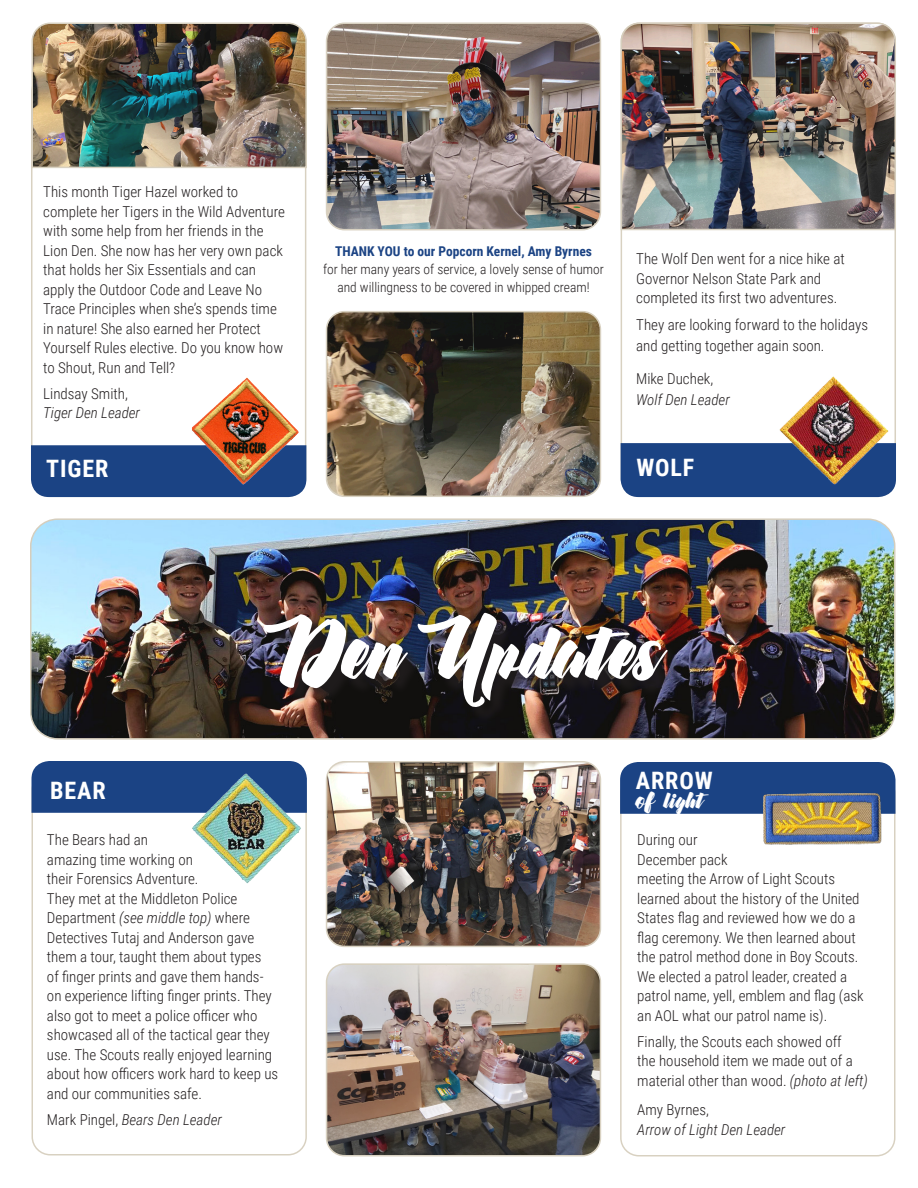
<style>
.page{position:relative;width:918px;height:1188px;background:#fff}
.page>*{position:absolute;margin:0;border:0;box-sizing:border-box;transform-origin:0 0}
.t1{font:60px "Gineva";color:#fff}
.t2{font:700 24px "Roboto Condensed";letter-spacing:.035em;color:#fff}
.t3{font:18px "Gineva";color:#fff}
.t4{font:300 15px/19.5px "Roboto Condensed";color:#231f20}
.t5{font:italic 300 15px/19.5px "Roboto Condensed";color:#231f20}
.t6{font:300 13.5px/18px "Roboto Condensed";color:#231f20;text-align:center}
.s1{font-style:normal}
.s2{font-weight:700;color:#1b4384}
.s3{font-style:italic}
</style>
<div class="page">
<div style="left:620px;top:775px;width:276px;height:381px;border:2px solid #d6cebd;border-radius:18px"></div>
<div style="left:620px;top:762px;width:276px;height:52px;background:#1b4384"></div>
<img style="left:759px;top:791px;width:127px;height:54px">
<div style="left:32px;top:771px;width:275px;height:385px;border:2px solid #d6cebd;border-radius:18px"></div>
<div style="left:32px;top:761px;width:275px;height:52px;background:#1b4384"></div>
<img style="left:192px;top:774px;width:109px;height:109px">
<img style="left:327px;top:25px;width:273px;height:205px">
<div style="left:326px;top:22px;width:275px;height:208px;border:2px solid #d6cebd;border-radius:18px"></div>
<img style="left:329px;top:966px;width:269px;height:188px">
<div style="left:326px;top:963px;width:275px;height:194px;border:2px solid #d6cebd;border-radius:18px"></div>
<img style="left:327px;top:312px;width:273px;height:184px">
<div style="left:326px;top:311px;width:275px;height:186px;border:2px solid #d6cebd;border-radius:18px"></div>
<img style="left:327px;top:764px;width:273px;height:182px">
<div style="left:326px;top:761px;width:275px;height:186px;border:2px solid #d6cebd;border-radius:18px"></div>
<div style="left:621px;top:443px;width:275px;height:54px;background:#1b4384"></div>
<img style="left:779px;top:376px;width:110px;height:108px">
<img style="left:620px;top:22px;width:276px;height:209px">
<div style="left:31px;top:445px;width:275px;height:52px;background:#1b4384"></div>
<img style="left:192px;top:377px;width:107px;height:109px">
<img style="left:33px;top:521px;width:860px;height:216px">
<div style="left:30px;top:518px;width:866px;height:222px;border:2px solid #d6cebd;border-radius:27px"></div>
<div style="left:266px;top:615px;width:418px;height:108px;background:#231f20;opacity:.75"></div>
<img style="left:31px;top:22px;width:276px;height:147px">
<p class="t4" style="left:43px;top:181px;width:243px">This month Tiger Hazel worked to complete her Tigers in the Wild Adventure with some help from her friends in the Lion Den. She now has her very own pack that holds her Six Essentials and can apply the Outdoor Code and Leave No Trace Principles when she’s spends time in nature! She also earned her Protect Yourself Rules elective. Do you know how to Shout, Run and Tell?</p>
<p class="t5" style="left:43px;top:383px;width:98px"><span class="s1">Lindsay Smith,<br></span>Tiger Den Leader</p>
<p class="t6" style="left:323px;top:242px;width:282px"><span class="s2">THANK YOU to our Popcorn Kernel, Amy Byrnes<br></span>for her many years of service, a lovely sense of humor and willingness to be covered in whipped cream!</p>
<p class="t4" style="left:636px;top:249px;width:210px">The Wolf Den went for a nice hike at<br>Governor Nelson State Park and completed its first two adventures.</p>
<p class="t4" style="left:636px;top:313px;width:233px;line-height:21px">They are looking forward to the holidays and getting together again soon.</p>
<p class="t5" style="left:636px;top:368px;width:95px;line-height:21px"><span class="s1">Mike Duchek,<br></span>Wolf Den Leader</p>
<p class="t2" style="left:46px;top:451px;width:64px">TIGER</p>
<p class="t2" style="left:636px;top:450px;width:59px">WOLF</p>
<p class="t1" style="left:263px;top:622px;width:398px">Den Updates</p>
<p class="t2" style="left:50px;top:774px;width:57px">BEAR</p>
<p class="t4" style="left:47px;top:829px;width:233px">The Bears had an<br>amazing time working on<br>their Forensics Adventure.<br>They met at the Middleton Police<br>Department <span class="s3">(see middle top)</span> where<br>Detectives Tutaj and Anderson gave them a tour, taught them about types<br>of finger prints and gave them hands&shy;on experience lifting finger prints. They also got to meet a police officer who showcased all of the tactical gear they use. The Scouts really enjoyed learning about how officers work hard to keep us and our communities safe.</p>
<p class="t5" style="left:47px;top:1109px;width:176px"><span class="s1">Mark Pingel,</span> Bears Den Leader</p>
<p class="t2" style="left:636px;top:764px;width:78px">ARROW</p>
<p class="t3" style="left:636px;top:791px;width:69px">of light</p>
<p class="t4" style="left:637px;top:829px;width:228px">During our<br>December pack<br>meeting the Arrow of Light Scouts learned about the history of the United<br>States flag and reviewed how we do a flag ceremony. We then learned about the patrol method done in Boy Scouts.<br>We elected a patrol leader, created a patrol name, yell, emblem and flag (ask an AOL what our patrol name is).</p>
<p class="t4" style="left:637px;top:1031px;width:232px">Finally, the Scouts each showed off<br>the household item we made out of a material other than wood. <span class="s3">(photo at left)</span></p>
<p class="t5" style="left:637px;top:1099px;width:150px"><span class="s1">Amy Byrnes,<br></span>Arrow of Light Den Leader</p>
</div>
